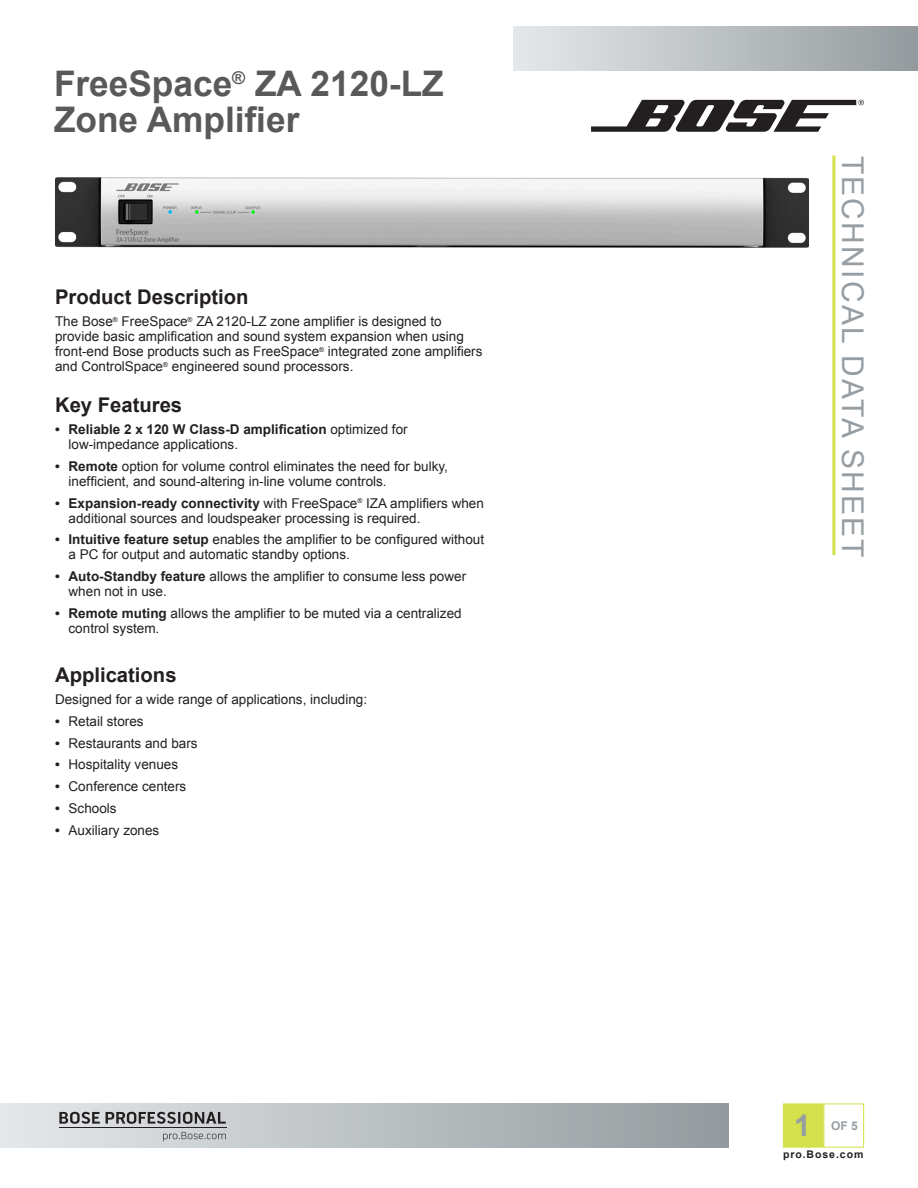
<style>
.page{position:relative;width:918px;height:1188px;background:#fff}
.page>*{position:absolute;margin:0;border:0;box-sizing:border-box;transform-origin:0 0}
.t1{font:700 35.25px/36px "Arial";color:#58595b}
.t2{font:30px "Arial";letter-spacing:.075em;color:#969ea3}
.Footer_Page_Number{font:700 30px "Arial";color:#969ea3}
.Text_Headers{font:700 20.25px "Arial";color:#231f20}
.Text_Plain{font:13.5px/15px "Arial";color:#231f20}
.Footer_Total_Pages{font:700 12px "Arial";color:#969ea3}
.t3{font:700 10.5px "Arial";letter-spacing:.09em;color:#231f20}
.s1{font-weight:700}
</style>
<div class="page">
<svg style="left:591px;top:100px;width:273px;height:32px"></svg>
<div style="left:783px;top:1104px;width:41px;height:44px;background:#d5e04d;border:1px solid #d5e04d"></div>
<hr style="left:832px;top:156px;width:3px;height:399px;background:#d5e04d">
<div style="left:513px;top:26px;width:405px;height:44px;background:linear-gradient(to right,#e5e8ea,#949b9e)"></div>
<div style="left:0;top:1104px;width:729px;height:44px;background:linear-gradient(to right,#e5e8ea,#949b9e)"></div>
<hr style="left:59px;top:1128px;width:168px;height:1px;background:#231f20">
<svg style="left:59px;top:1112px;width:167px;height:12px;background:#848586"></svg>
<svg style="left:163px;top:1132px;width:63px;height:9px"></svg>
<img style="left:55px;top:177px;width:754px;height:70px">
<h1 class="t1" style="left:54px;top:67px;width:391px">FreeSpace<sup>®</sup> ZA 2120-LZ<br>Zone Amplifier</h1>
<p class="Text_Headers" style="left:55px;top:284px;width:195px">Product Description</p>
<p class="Text_Plain" style="left:55px;top:314px;width:429px">The Bose<sup>®</sup> FreeSpace<sup>®</sup> ZA 2120-LZ zone amplifier is designed to provide basic amplification and sound system expansion when using front-end Bose products such as FreeSpace<sup>®</sup> integrated zone amplifiers and ControlSpace<sup>®</sup> engineered sound processors.</p>
<p class="Text_Headers" style="left:55px;top:392px;width:129px">Key Features</p>
<p class="Text_Plain" style="left:69px;top:422px;width:341px;text-indent:-14px"><span class="s1">• Reliable 2 x 120 W Class-D amplification</span> optimized for low-impedance applications.</p>
<p class="Text_Plain" style="left:69px;top:459px;width:381px;text-indent:-14px"><span class="s1">• Remote</span> option for volume control eliminates the need for bulky, inefficient, and sound-altering in-line volume controls.</p>
<p class="Text_Plain" style="left:69px;top:496px;width:417px;text-indent:-14px"><span class="s1">• Expansion-ready connectivity</span> with FreeSpace<sup>®</sup> IZA amplifiers when additional sources and loudspeaker processing is required.</p>
<p class="Text_Plain" style="left:69px;top:532px;width:417px;text-indent:-14px"><span class="s1">• Intuitive feature setup</span> enables the amplifier to be configured without a PC for output and automatic standby options.</p>
<p class="Text_Plain" style="left:69px;top:569px;width:399px;text-indent:-14px"><span class="s1">• Auto-Standby feature</span> allows the amplifier to consume less power when not in use.</p>
<p class="Text_Plain" style="left:69px;top:606px;width:395px;text-indent:-14px"><span class="s1">• Remote muting</span> allows the amplifier to be muted via a centralized control system.</p>
<p class="Text_Headers" style="left:55px;top:662px;width:123px">Applications</p>
<p class="Text_Plain" style="left:55px;top:692px;width:314px">Designed for a wide range of applications, including:</p>
<p class="Text_Plain" style="left:55px;top:714px;width:90px"><span class="s1">•</span> Retail stores</p>
<p class="Text_Plain" style="left:55px;top:735px;width:144px"><span class="s1">•</span> Restaurants and bars</p>
<p class="Text_Plain" style="left:55px;top:757px;width:125px"><span class="s1">•</span> Hospitality venues</p>
<p class="Text_Plain" style="left:55px;top:779px;width:133px"><span class="s1">•</span> Conference centers</p>
<p class="Text_Plain" style="left:55px;top:801px;width:63px"><span class="s1">•</span> Schools</p>
<p class="Text_Plain" style="left:55px;top:822px;width:106px"><span class="s1">•</span> Auxiliary zones</p>
<h2 class="t2" style="left:872px;top:156px;width:404px;rotate:90deg">TECHNICAL DATA SHEET</h2>
<p class="Footer_Page_Number" style="left:794px;top:1105px;width:18px">1</p>
<p class="Footer_Total_Pages" style="left:831px;top:1117px;width:28px">OF 5</p>
<p class="t3" style="left:783px;top:1148px;width:82px">pro.Bose.com</p>
</div>
